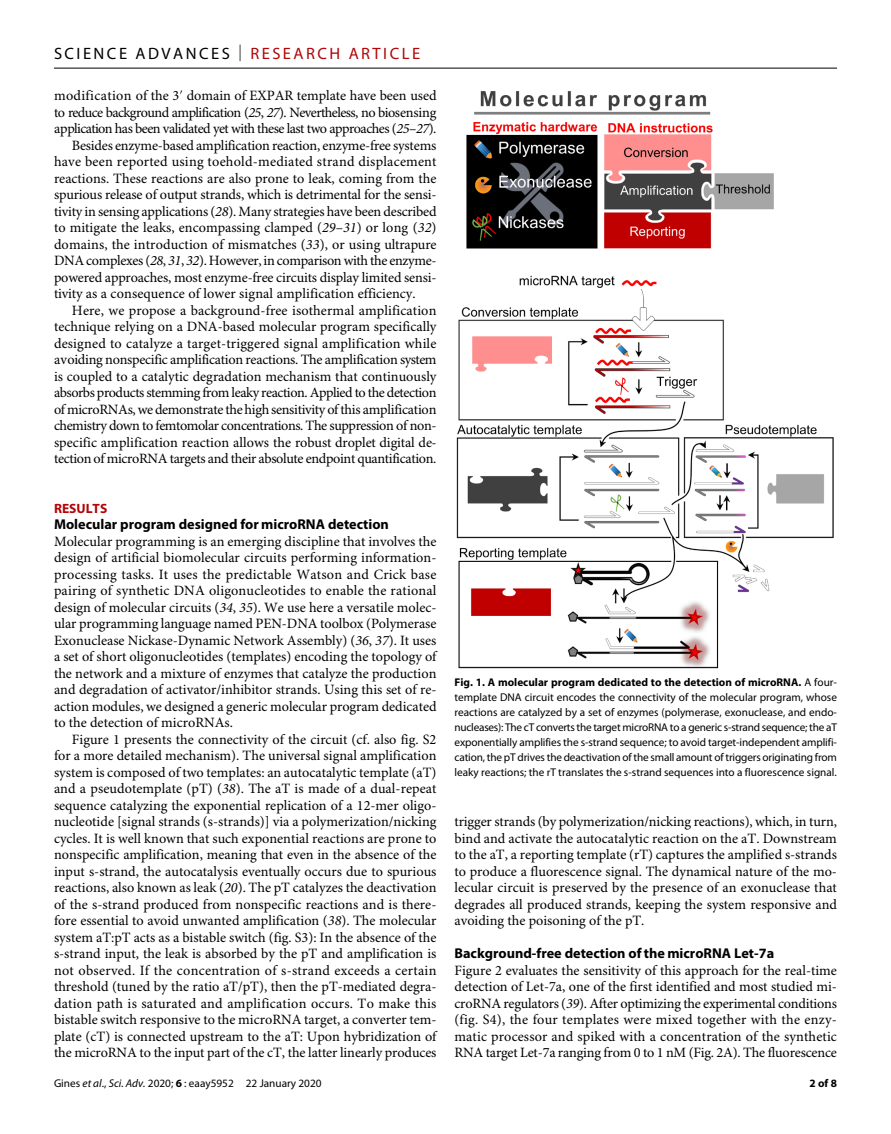
<style>
.page{position:relative;width:891px;height:1134px;background:#fff}
.page>*{position:absolute;margin:0;border:0;box-sizing:border-box;transform-origin:0 0}
.t1{font:16.5px "Myriad Pro";letter-spacing:.15em;color:#000}
.t2{font:14.25px/16.5px "Minion Pro";letter-spacing:-.01em;color:#000;text-align:justify}
.t3{font:14.25px "Minion Pro";letter-spacing:.01em;color:#000}
.t4{font:14.25px "Minion Pro";letter-spacing:-.03em;color:#000}
.t5{font:700 14.25px "Myriad Pro";color:#000}
.t6{font:14.25px "Minion Pro";letter-spacing:-.04em;color:#000}
.t7{font:14.25px "Minion Pro";letter-spacing:-.035em;color:#000}
.t8{font:14.25px "Minion Pro";letter-spacing:.015em;color:#000}
.t9{font:700 13.5px "Myriad Pro";color:#b10508}
.t10{font:11.25px/15px "Myriad Pro";color:#000;text-align:justify}
.t11{font:700 11.25px "Myriad Pro";color:#000}
.s1{font-weight:300}
.s2{color:#b10508}
.s3{font-style:italic}
.s4{font-weight:700}
</style>
<div class="page">
<hr style="left:54px;top:68px;width:783px;height:1px;background:#000">
<img style="left:457px;top:91px;width:377px;height:578px">
<p class="t1" style="left:54px;top:40px;width:368px">SCIENCE ADVANCES <span class="s1">|</span> <span class="s2">RESEARCH ARTICLE</span></p>
<p class="t2" style="left:54px;top:89px;width:384px">modification of the 3′ domain of EXPAR template have been used</p>
<p class="t6" style="left:54px;top:103px;width:384px">to reduce background amplification (<span class="s3">25</span>, <span class="s3">27</span>). Nevertheless, no biosensing</p>
<p class="t7" style="left:54px;top:120px;width:384px">application has been validated yet with these last two approaches (<span class="s3">25</span>–<span class="s3">27</span>).</p>
<p class="t2" style="left:72px;top:138px;width:366px">Besides enzyme-based amplification reaction, enzyme-free systems</p>
<p class="t8" style="left:54px;top:153px;width:384px">have been reported using toehold-mediated strand displacement</p>
<p class="t2" style="left:54px;top:171px;width:384px">reactions. These reactions are also prone to leak, coming from the</p>
<p class="t2" style="left:54px;top:188px;width:384px">spurious release of output strands, which is detrimental for the sensi-</p>
<p class="t2" style="left:54px;top:204px;width:384px">tivity in sensing applications (<span class="s3">28</span>). Many strategies have been described</p>
<p class="t2" style="left:54px;top:221px;width:384px">to mitigate the leaks, encompassing clamped (<span class="s3">29</span>–<span class="s3">31</span>) or long (<span class="s3">32</span>)</p>
<p class="t3" style="left:54px;top:235px;width:384px">domains, the introduction of mismatches (<span class="s3">33</span>), or using ultrapure</p>
<p class="t2" style="left:54px;top:254px;width:384px">DNA complexes (<span class="s3">28</span>, <span class="s3">31</span>, <span class="s3">32</span>). However, in comparison with the enzyme-</p>
<p class="t2" style="left:54px;top:270px;width:384px">powered approaches, most enzyme-free circuits display limited sensi-</p>
<p class="t3" style="left:54px;top:285px;width:363px">tivity as a consequence of lower signal amplification efficiency.</p>
<p class="t3" style="left:72px;top:301px;width:366px">Here, we propose a background-free isothermal amplification</p>
<p class="t2" style="left:54px;top:320px;width:384px">technique relying on a DNA-based molecular program specifically</p>
<p class="t3" style="left:54px;top:334px;width:384px">designed to catalyze a target-triggered signal amplification while</p>
<p class="t2" style="left:54px;top:353px;width:384px">avoiding nonspecific amplification reactions. The amplification system</p>
<p class="t2" style="left:54px;top:369px;width:384px">is coupled to a catalytic degradation mechanism that continuously</p>
<p class="t4" style="left:54px;top:384px;width:384px">absorbs products stemming from leaky reaction. Applied to the detection</p>
<p class="t2" style="left:54px;top:402px;width:384px">of microRNAs, we demonstrate the high sensitivity of this amplification</p>
<p class="t4" style="left:54px;top:417px;width:384px">chemistry down to femtomolar concentrations. The suppression of non-</p>
<p class="t2" style="left:54px;top:435px;width:384px">specific amplification reaction allows the robust droplet digital de-</p>
<p class="t2" style="left:54px;top:452px;width:384px">tection of microRNA targets and their absolute endpoint quantification.</p>
<p class="t9" style="left:54px;top:497px;width:55px">RESULTS</p>
<p class="t5" style="left:54px;top:513px;width:336px">Molecular program designed for microRNA detection</p>
<p class="t2" style="left:54px;top:534px;width:384px">Molecular programming is an emerging discipline that involves the design of artificial biomolecular circuits performing information&shy;processing tasks. It uses the predictable Watson and Crick base pairing of synthetic DNA oligonucleotides to enable the rational design of molecular circuits (<span class="s3">34</span>, <span class="s3">35</span>). We use here a versatile molec&shy;ular programming language named PEN-DNA toolbox (Polymerase Exonuclease Nickase-Dynamic Network Assembly) (<span class="s3">36</span>, <span class="s3">37</span>). It uses a set of short oligonucleotides (templates) encoding the topology of the network and a mixture of enzymes that catalyze the production and degradation of activator/inhibitor strands. Using this set of re&shy;action modules, we designed a generic molecular program dedicated to the detection of microRNAs.</p>
<p class="t2" style="left:54px;top:732px;width:384px;text-indent:18px">Figure 1 presents the connectivity of the circuit (cf. also fig. S2 for a more detailed mechanism). The universal signal amplification system is composed of two templates: an autocatalytic template (aT) and a pseudotemplate (pT) (<span class="s3">38</span>). The aT is made of a dual-repeat sequence catalyzing the exponential replication of a 12-mer oligo&shy;nucleotide [signal strands (s-strands)] via a polymerization/nicking cycles. It is well known that such exponential reactions are prone to nonspecific amplification, meaning that even in the absence of the input s-strand, the autocatalysis eventually occurs due to spurious reactions, also known as leak (<span class="s3">20</span>). The pT catalyzes the deactivation of the s-strand produced from nonspecific reactions and is there&shy;fore essential to avoid unwanted amplification (<span class="s3">38</span>). The molecular system aT:pT acts as a bistable switch (fig. S3): In the absence of the s-strand input, the leak is absorbed by the pT and amplification is not observed. If the concentration of s-strand exceeds a certain threshold (tuned by the ratio aT/pT), then the pT-mediated degra&shy;dation path is saturated and amplification occurs. To make this bistable switch responsive to the microRNA target, a converter tem&shy;plate (cT) is connected upstream to the aT: Upon hybridization of the microRNA to the input part of the cT, the latter linearly produces</p>
<p class="t10" style="left:54px;top:1076px;width:269px">Gines <span class="s3">et al</span>., <span class="s3">Sci. Adv.</span> 2020; <span class="s4">6</span> : eaay5952 22 January 2020</p>
<p class="t10" style="left:454px;top:675px;width:384px"><span class="s4">Fig. 1. A molecular program dedicated to the detection of microRNA.</span> A four&shy;template DNA circuit encodes the connectivity of the molecular program, whose reactions are catalyzed by a set of enzymes (polymerase, exonuclease, and endo&shy;nucleases): The cT converts the target microRNA to a generic s-strand sequence; the aT exponentially amplifies the s-strand sequence; to avoid target-independent amplifi&shy;cation, the pT drives the deactivation of the small amount of triggers originating from leaky reactions; the rT translates the s-strand sequences into a fluorescence signal.</p>
<p class="t2" style="left:454px;top:815px;width:384px">trigger strands (by polymerization/nicking reactions), which, in turn, bind and activate the autocatalytic reaction on the aT. Downstream to the aT, a reporting template (rT) captures the amplified s-strands to produce a fluorescence signal. The dynamical nature of the mo&shy;lecular circuit is preserved by the presence of an exonuclease that degrades all produced strands, keeping the system responsive and avoiding the poisoning of the pT.</p>
<p class="t5" style="left:454px;top:942px;width:321px">Background-free detection of the microRNA Let-7a</p>
<p class="t2" style="left:454px;top:963px;width:384px">Figure 2 evaluates the sensitivity of this approach for the real-time detection of Let-7a, one of the first identified and most studied mi&shy;croRNA regulators (<span class="s3">39</span>). After optimizing the experimental conditions (fig. S4), the four templates were mixed together with the enzy&shy;matic processor and spiked with a concentration of the synthetic RNA target Let-7a ranging from 0 to 1 nM (Fig. 2A). The fluorescence</p>
<p class="t11" style="left:810px;top:1074px;width:29px">2 of 8</p>
</div>
